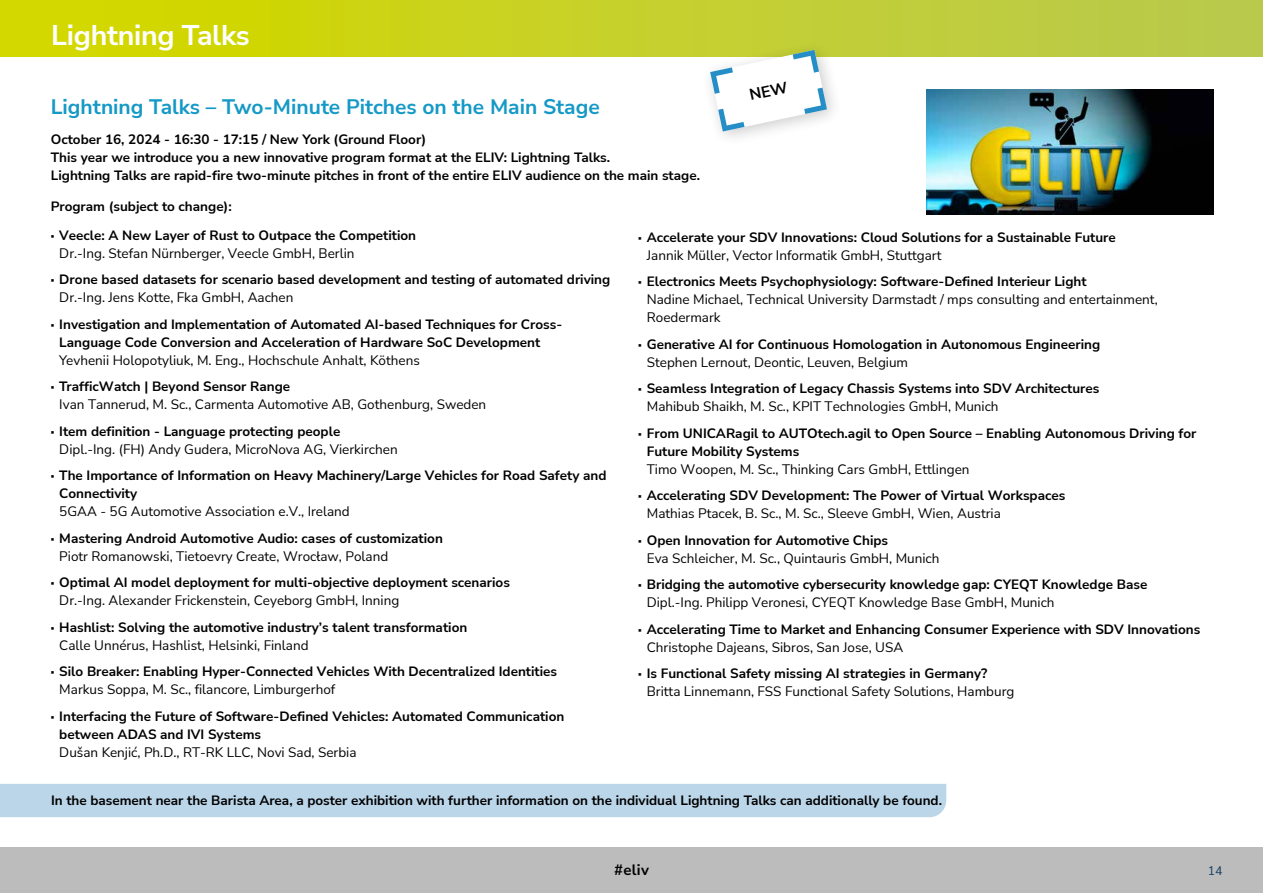
<style>
.page{position:relative;width:1263px;height:893px;background:#fff}
.page>*{position:absolute;margin:0;border:0;box-sizing:border-box;transform-origin:0 0}
.t1{font:700 28.5px "Nunito Sans";letter-spacing:-.01em;color:#fff}
.t2{font:700 21px "Nunito Sans";color:#1599c6}
.t3{font:700 15px "Nunito Sans";color:#000}
.t4{font:700 13.5px/26.5px "Nunito Sans";color:#000}
.t5{font:13.5px/26.5px "Nunito Sans";color:#000}
.t6{font:12.3px "Nunito Sans";color:#103c62}
.s1{font-weight:900}
.s2{font-weight:400}
.s3{font-weight:700}
</style>
<div class="page">
<div style="left:0;top:847px;width:1263px;height:46px;background:#bcbcbc"></div>
<div style="left:0;top:784px;width:946px;height:33px;background:#bbd5e9"></div>
<div style="left:0;top:0;width:1263px;height:57px;background:linear-gradient(to right,#d5d900,#b8c953)"></div>
<img style="left:926px;top:90px;width:288px;height:125px">
<div style="left:700px;top:40px;width:143px;height:108px;background:#000;opacity:.2"></div>
<svg style="left:710px;top:50px;width:117px;height:81px"></svg>
<h1 class="t1" style="left:51px;top:15px;width:200px">Lightning Talks</h1>
<h2 class="t2" style="left:51px;top:92px;width:550px">Lightning Talks – Two-Minute Pitches on the Main Stage</h2>
<p class="t4" style="left:51px;top:130px;width:651px;line-height:18px">October 16, 2024 - 16:30 - 17:15 / New York (Ground Floor)<br>This year we introduce you a new innovative program format at the ELIV: Lightning Talks.<br>Lightning Talks are rapid-fire two-minute pitches in front of the entire ELIV audience on the main stage.</p>
<p class="t4" style="left:51px;top:193px;width:182px">Program (subject to change):</p>
<p class="t4" style="left:59px;top:226px;width:358px;line-height:18px;text-indent:-9px"><span class="s1">·</span> Veecle: A New Layer of Rust to Outpace the Competition<br><span class="s2">Dr.-Ing. Stefan Nürnberger, Veecle GmbH, Berlin</span></p>
<p class="t4" style="left:59px;top:270px;width:552px;line-height:18px;text-indent:-9px"><span class="s1">·</span> Drone based datasets for scenario based development and testing of automated driving<br><span class="s2">Dr.-Ing. Jens Kotte, Fka GmbH, Aachen</span></p>
<p class="t4" style="left:59px;top:315px;width:504px;line-height:18px;text-indent:-9px"><span class="s1">·</span> Investigation and Implementation of Automated AI-based Techniques for Cross-<br>Language Code Conversion and Acceleration of Hardware SoC Development</p>
<p class="t5" style="left:51px;top:346px;width:370px;text-indent:9px">Yevhenii Holopotyliuk, M. Eng., Hochschule Anhalt, Köthens <span class="s1">·</span> <span class="s3">TrafficWatch | Beyond Sensor Range</span></p>
<p class="t5" style="left:51px;top:391px;width:437px;text-indent:9px">Ivan Tannerud, M. Sc., Carmenta Automotive AB, Gothenburg, Sweden <span class="s1">·</span> <span class="s3">Item definition - Language protecting people</span></p>
<p class="t4" style="left:51px;top:435px;width:557px;text-indent:9px"><span class="s2">Dipl.-Ing. (FH) Andy Gudera, MicroNova AG, Vierkirchen<br></span><span class="s1">·</span> The Importance of Information on Heavy Machinery/Large Vehicles for Road Safety and</p>
<p class="t4" style="left:59px;top:480px;width:79px">Connectivity</p>
<p class="t4" style="left:51px;top:498px;width:394px;text-indent:9px"><span class="s2">5GAA - 5G Automotive Association e.V., Ireland<br></span><span class="s1">·</span> Mastering Android Automotive Audio: cases of customization</p>
<p class="t4" style="left:51px;top:542px;width:461px;text-indent:9px"><span class="s2">Piotr Romanowski, Tietoevry Create, Wrocław, Poland<br></span><span class="s1">·</span> Optimal AI model deployment for multi-objective deployment scenarios</p>
<p class="t4" style="left:51px;top:587px;width:418px;text-indent:9px"><span class="s2">Dr.-Ing. Alexander Frickenstein, Ceyeborg GmbH, Inning<br></span><span class="s1">·</span> Hashlist: Solving the automotive industry’s talent transformation</p>
<p class="t4" style="left:51px;top:631px;width:508px;text-indent:9px"><span class="s2">Calle Unnérus, Hashlist, Helsinki, Finland<br></span><span class="s1">·</span> Silo Breaker: Enabling Hyper-Connected Vehicles With Decentralized Identities</p>
<p class="t4" style="left:51px;top:676px;width:515px;text-indent:9px"><span class="s2">Markus Soppa, M. Sc., filancore, Limburgerhof<br></span><span class="s1">·</span> Interfacing the Future of Software-Defined Vehicles: Automated Communication</p>
<p class="t4" style="left:59px;top:720px;width:203px">between ADAS and IVI Systems</p>
<p class="t5" style="left:59px;top:738px;width:299px">Dušan Kenjić, Ph.D., RT-RK LLC, Novi Sad, Serbia</p>
<p class="t4" style="left:647px;top:227px;width:471px;line-height:18px;text-indent:-9px"><span class="s1">·</span> Accelerate your SDV Innovations: Cloud Solutions for a Sustainable Future<br><span class="s2">Jannik Müller, Vector Informatik GmbH, Stuttgart</span></p>
<p class="t5" style="left:647px;top:272px;width:512px;line-height:18px;text-indent:-9px"><span class="s1">·</span> <span class="s3">Electronics Meets Psychophysiology: Software-Defined Interieur Light<br></span>Nadine Michael, Technical University Darmstadt / mps consulting and entertainment,<br>Roedermark</p>
<p class="t4" style="left:647px;top:334px;width:455px;line-height:18px;text-indent:-9px"><span class="s1">·</span> Generative AI for Continuous Homologation in Autonomous Engineering<br><span class="s2">Stephen Lernout, Deontic, Leuven, Belgium</span></p>
<p class="t4" style="left:647px;top:379px;width:454px;line-height:18px;text-indent:-9px"><span class="s1">·</span> Seamless Integration of Legacy Chassis Systems into SDV Architectures<br><span class="s2">Mahibub Shaikh, M. Sc., KPIT Technologies GmbH, Munich</span></p>
<p class="t4" style="left:647px;top:423px;width:551px;line-height:18px;text-indent:-9px"><span class="s1">·</span> From UNICARagil to AUTOtech.agil to Open Source – Enabling Autonomous Driving for<br>Future Mobility Systems</p>
<p class="t4" style="left:638px;top:455px;width:429px;text-indent:9px"><span class="s2">Timo Woopen, M. Sc., Thinking Cars GmbH, Ettlingen<br></span><span class="s1">·</span> Accelerating SDV Development: The Power of Virtual Workspaces</p>
<p class="t5" style="left:638px;top:500px;width:364px;text-indent:9px">Mathias Ptacek, B. Sc., M. Sc., Sleeve GmbH, Wien, Austria <span class="s1">·</span> <span class="s3">Open Innovation for Automotive Chips</span></p>
<p class="t4" style="left:638px;top:544px;width:511px;text-indent:9px"><span class="s2">Eva Schleicher, M. Sc., Quintauris GmbH, Munich<br></span><span class="s1">·</span> Bridging the automotive cybersecurity knowledge gap: CYEQT Knowledge Base</p>
<p class="t4" style="left:638px;top:589px;width:563px;text-indent:9px"><span class="s2">Dipl.-Ing. Philipp Veronesi, CYEQT Knowledge Base GmbH, Munich<br></span><span class="s1">·</span> Accelerating Time to Market and Enhancing Consumer Experience with SDV Innovations</p>
<p class="t4" style="left:638px;top:633px;width:351px;text-indent:9px"><span class="s2">Christophe Dajeans, Sibros, San Jose, USA<br></span><span class="s1">·</span> Is Functional Safety missing AI strategies in Germany?</p>
<p class="t5" style="left:647px;top:678px;width:369px">Britta Linnemann, FSS Functional Safety Solutions, Hamburg</p>
<p class="t4" style="left:51px;top:787px;width:892px">In the basement near the Barista Area, a poster exhibition with further information on the individual Lightning Talks can additionally be found.</p>
<p class="t3" style="left:614px;top:859px;width:36px">#eliv</p>
<p class="t6" style="left:1208px;top:862px;width:16px">14</p>
</div>
